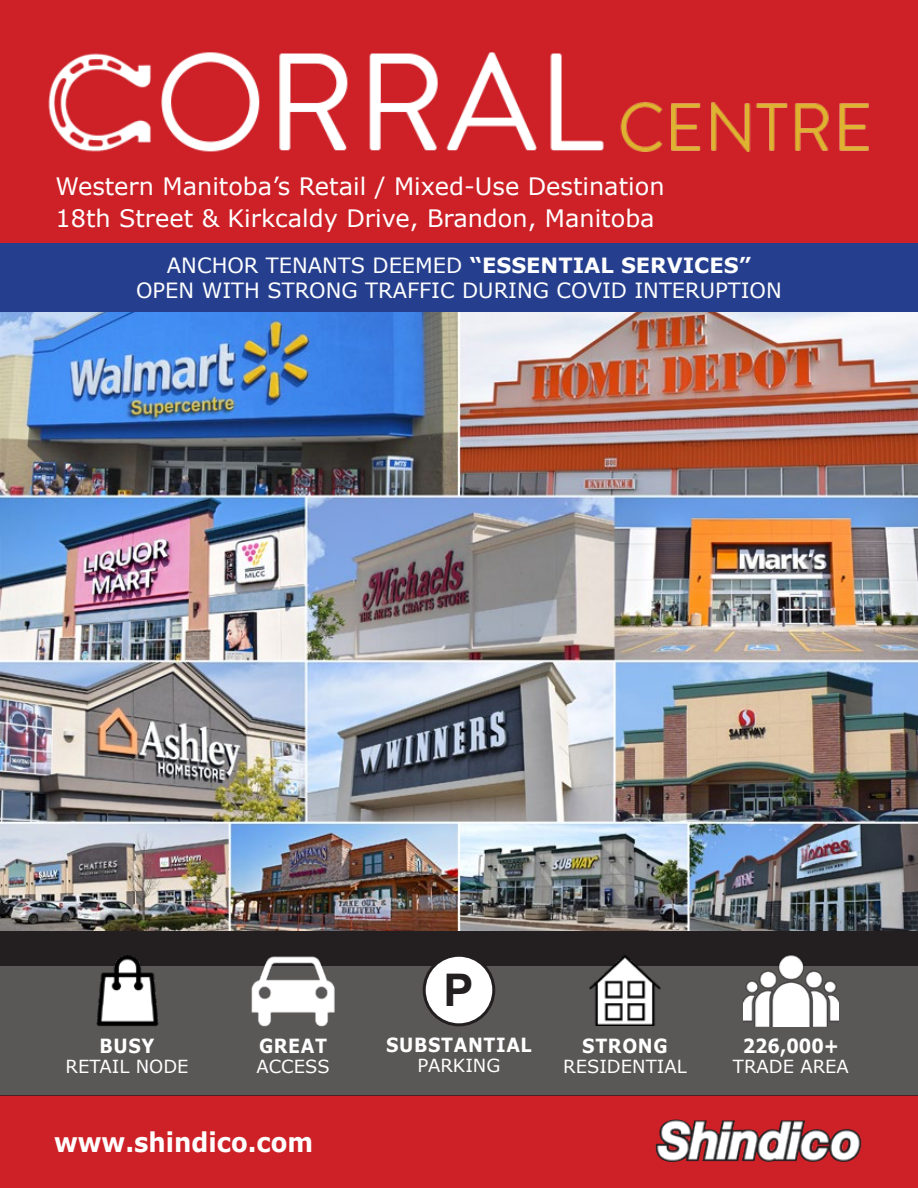
<style>
.page{position:relative;width:918px;height:1188px;background:#fff}
.page>*{position:absolute;margin:0;border:0;box-sizing:border-box;transform-origin:0 0}
.t1{font:700 45px "Arial";color:#231f20}
.t2{font:700 27px "Verdana";color:#fff;scale:.9 1}
.t3{font:24px/32.5px "Verdana";color:#fff}
.t4{font:21px/25.2px "Verdana";color:#fff;text-align:center}
.t5{font:700 19.5px "Verdana";letter-spacing:.035em;color:#fff;scale:.9 1}
.t6{font:18px "Verdana";color:#fff}
.s1{font-weight:700}
</style>
<div class="page">
<div style="left:0;top:0;width:918px;height:243px;background:#cd2027"></div>
<div style="left:0;top:1096px;width:918px;height:92px;background:#cd2027"></div>
<img style="left:655px;top:1120px;width:207px;height:42px">
<img style="left:0;top:311px;width:918px;height:619px">
<svg style="left:0;top:931px;width:918px;height:165px;background:#4d494a"></svg>
<img style="left:95px;top:954px;width:64px;height:72px">
<img style="left:744px;top:954px;width:94px;height:73px">
<img style="left:586px;top:954px;width:78px;height:71px">
<img style="left:251px;top:954px;width:84px;height:72px">
<div style="left:424px;top:955px;width:70px;height:70px;background:#fff;border-radius:50%"></div>
<div style="left:423px;top:954px;width:72px;height:72px;border:3px solid #231f20;border-radius:50%"></div>
<div style="left:0;top:243px;width:918px;height:68px;background:#253f8e"></div>
<img style="left:48px;top:52px;width:514px;height:100px">
<img style="left:431px;top:86px;width:438px;height:66px">
<p class="t3" style="left:56px;top:169px;width:611px">Western Manitoba’s Retail / Mixed-Use Destination<br>18th Street &amp; Kirkcaldy Drive, Brandon, Manitoba</p>
<p class="t4" style="left:136px;top:253px;width:647px">ANCHOR TENANTS DEEMED <span class="s1">“ESSENTIAL SERVICES”<br></span>OPEN WITH STRONG TRAFFIC DURING COVID INTERUPTION</p>
<p class="t5" style="left:100px;top:1032px;width:62px">BUSY</p>
<p class="t6" style="left:66px;top:1054px;width:125px">RETAIL NODE</p>
<p class="t5" style="left:259px;top:1032px;width:77px">GREAT</p>
<p class="t6" style="left:256px;top:1054px;width:75px">ACCESS</p>
<p class="t2" style="left:54px;top:1123px;width:289px">www.shindico.com</p>
<h1 class="t1" style="left:443px;top:959px;width:32px">P</h1>
<p class="t5" style="left:386px;top:1032px;width:163px">SUBSTANTIAL</p>
<p class="t6" style="left:418px;top:1053px;width:84px">PARKING</p>
<p class="t5" style="left:582px;top:1032px;width:96px">STRONG</p>
<p class="t6" style="left:563px;top:1054px;width:125px">RESIDENTIAL</p>
<p class="t5" style="left:743px;top:1032px;width:109px">226,000+</p>
<p class="t6" style="left:733px;top:1054px;width:118px">TRADE AREA</p>
</div>
